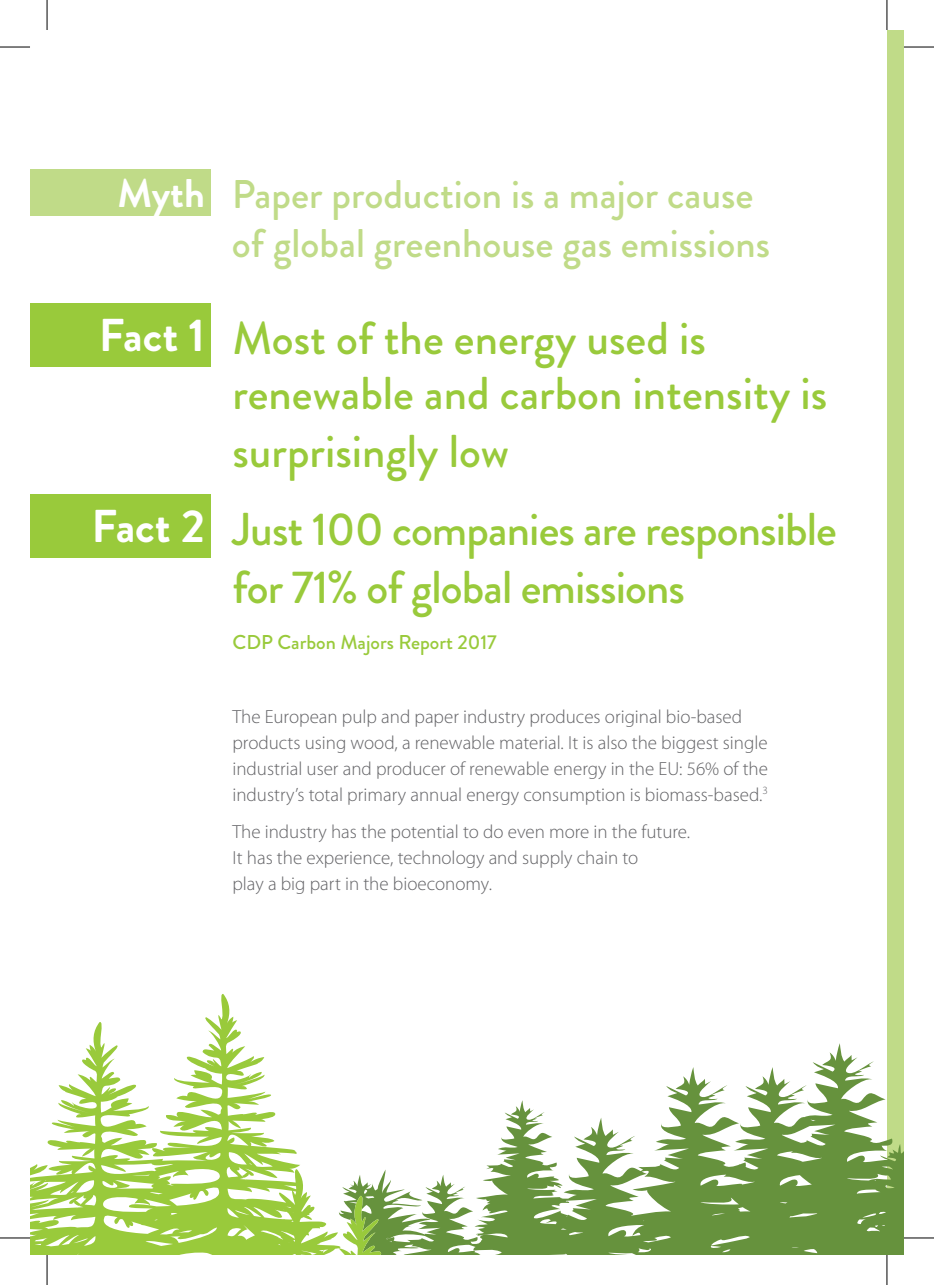
<style>
.page{position:relative;width:934px;height:1285px;background:#fff}
.page>*{position:absolute;margin:0;border:0;box-sizing:border-box;transform-origin:0 0}
.t1{font:500 46px/56.8px "Brandon Grotesque";color:#99ca3b}
.t2{font:500 46px/58.6px "Brandon Grotesque";letter-spacing:-.02em;color:#99ca3b}
.t3{font:700 46px "Brandon Grotesque";color:#fff}
.t4{font:500 40px/48px "Brandon Grotesque";color:#c0db88}
.t5{font:700 40px "Brandon Grotesque";color:#fff}
.t6{font:500 20px "Brandon Grotesque";color:#99ca3b}
.t7{font:300 19px/26px "Myriad Pro";color:#636366}
</style>
<div class="page">
<div style="left:886px;top:30px;width:17px;height:1225px;background:#c0db88"></div>
<div style="left:30px;top:169px;width:180px;height:47px;background:#c0db88"></div>
<div style="left:30px;top:303px;width:180px;height:64px;background:#99ca3b"></div>
<div style="left:30px;top:494px;width:180px;height:63px;background:#99ca3b"></div>
<svg style="left:382px;top:1043px;width:521px;height:212px"></svg>
<svg style="left:30px;top:994px;width:352px;height:261px"></svg>
<hr style="left:0;top:47px;width:30px;height:1px;background:#000">
<hr style="left:903px;top:47px;width:30px;height:1px;background:#000">
<hr style="left:0;top:1237px;width:30px;height:1px;background:#000">
<hr style="left:903px;top:1237px;width:30px;height:1px;background:#000">
<hr style="left:47px;top:0;width:1px;height:30px;background:#000">
<hr style="left:47px;top:1255px;width:1px;height:30px;background:#000">
<hr style="left:886px;top:0;width:1px;height:30px;background:#000">
<hr style="left:886px;top:1255px;width:1px;height:30px;background:#000">
<h2 class="t5" style="left:118px;top:165px;width:89px">Myth</h2>
<h2 class="t4" style="left:232px;top:171px;width:539px">Paper production is a major cause of global greenhouse gas emissions</h2>
<h1 class="t3" style="left:99px;top:303px;width:107px">Fact 1</h1>
<h1 class="t1" style="left:232px;top:310px;width:596px">Most of the energy used is renewable and carbon intensity is surprisingly low</h1>
<h1 class="t3" style="left:91px;top:494px;width:115px">Fact 2</h1>
<h1 class="t2" style="left:232px;top:500px;width:605px">Just 100 companies are responsible for 71% of global emissions</h1>
<p class="t6" style="left:232px;top:628px;width:266px">CDP Carbon Majors Report 2017</p>
<p class="t7" style="left:232px;top:703px;width:537px">The European pulp and paper industry produces original bio-based products using wood, a renewable material. It is also the biggest single industrial user and producer of renewable energy in the EU: 56% of the industry’s total primary annual energy consumption is biomass-based.<sup>3</sup></p>
<p class="t7" style="left:232px;top:819px;width:459px">The industry has the potential to do even more in the future.<br>It has the experience, technology and supply chain to<br>play a big part in the bioeconomy.</p>
</div>
